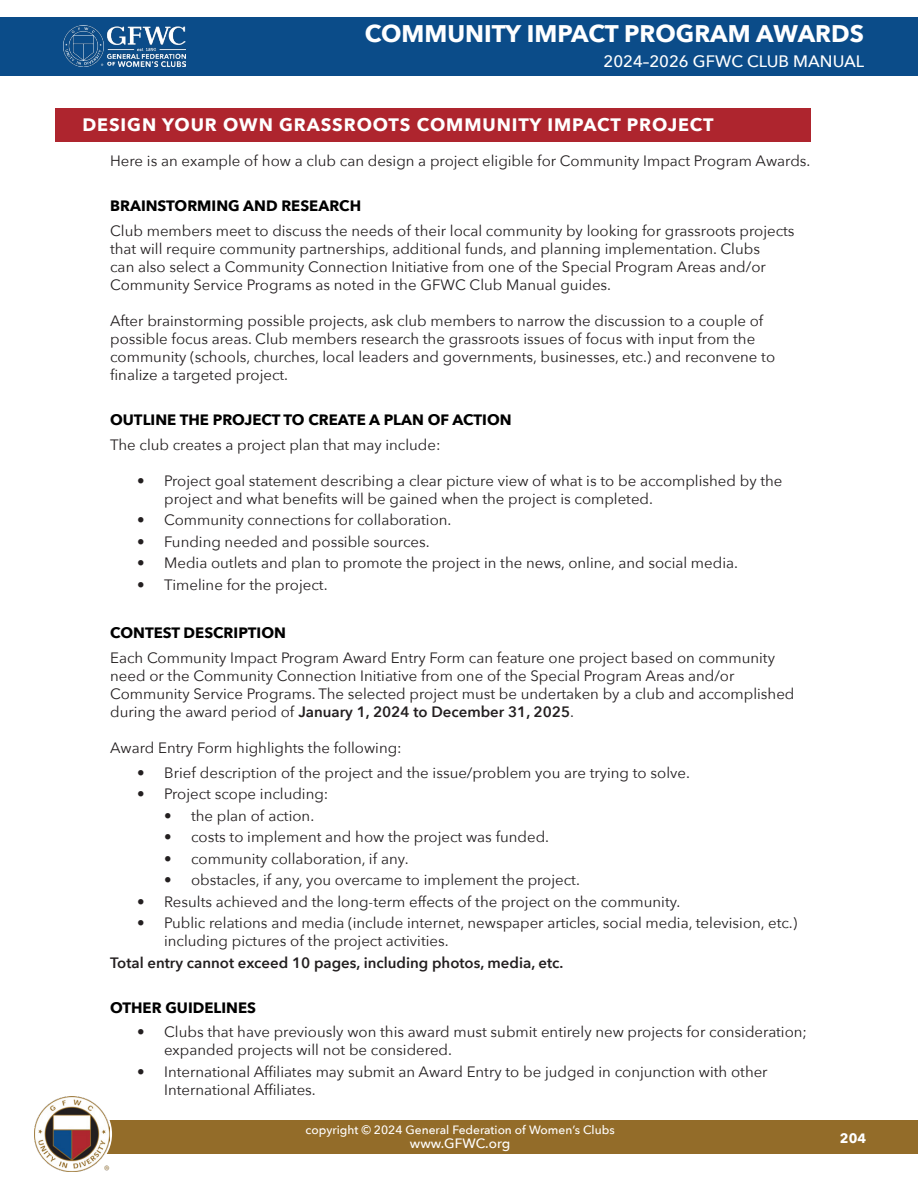
<style>
.page{position:relative;width:918px;height:1188px;background:#fff}
.page>*{position:absolute;margin:0;border:0;box-sizing:border-box;transform-origin:0 0}
.t1{font:700 24px "Avenir Next";color:#fff}
.t2{font:700 18px "Avenir Next";letter-spacing:.05em;color:#fff}
.t3{font:500 16.5px "Avenir Next";color:#fff}
.t4{font:15px/18px "Avenir Next";color:#231f20}
.t5{font:700 15px "Avenir Next";color:#000}
.t6{font:600 15px "Avenir Next";color:#231f20}
.t7{font:500 13.5px "Avenir Next";color:#fff}
.t8{font:700 13.5px "Avenir Next";color:#fff}
.t9{font:500 12px "Avenir Next";color:#fff}
.s1{font-weight:600}
</style>
<div class="page">
<div style="left:0;top:17px;width:918px;height:59px;background:#0b4c89"></div>
<div style="left:73px;top:1120px;width:845px;height:34px;background:#936c29"></div>
<svg style="left:31px;top:1094px;width:81px;height:80px"></svg>
<img style="left:63px;top:26px;width:123px;height:41px">
<img style="left:34px;top:1096px;width:75px;height:76px">
<div style="left:55px;top:108px;width:756px;height:34px;background:#ae252e"></div>
<h1 class="t1" style="left:365px;top:18px;width:501px">COMMUNITY IMPACT PROGRAM AWARDS</h1>
<p class="t3" style="left:604px;top:50px;width:262px">2024–2026 GFWC CLUB MANUAL</p>
<p class="t2" style="left:82px;top:113px;width:633px">DESIGN YOUR OWN GRASSROOTS COMMUNITY IMPACT PROJECT</p>
<p class="t4" style="left:110px;top:152px;width:702px">Here is an example of how a club can design a project eligible for Community Impact Program Awards.</p>
<p class="t5" style="left:110px;top:196px;width:253px">BRAINSTORMING AND RESEARCH</p>
<p class="t4" style="left:110px;top:222px;width:686px">Club members meet to discuss the needs of their local community by looking for grassroots projects that will require community partnerships, additional funds, and planning implementation. Clubs<br>can also select a Community Connection Initiative from one of the Special Program Areas and/or Community Service Programs as noted in the GFWC Club Manual guides.</p>
<p class="t4" style="left:110px;top:312px;width:667px">After brainstorming possible projects, ask club members to narrow the discussion to a couple of possible focus areas. Club members research the grassroots issues of focus with input from the community (schools, churches, local leaders and governments, businesses, etc.) and reconvene to finalize a targeted project.</p>
<p class="t5" style="left:110px;top:410px;width:403px">OUTLINE THE PROJECT TO CREATE A PLAN OF ACTION</p>
<p class="t4" style="left:110px;top:436px;width:332px">The club creates a project plan that may include:</p>
<p class="t4" style="left:164px;top:472px;width:620px;text-indent:-27px">• Project goal statement describing a clear picture view of what is to be accomplished by the project and what benefits will be gained when the project is completed.</p>
<p class="t4" style="left:137px;top:511px;width:316px">• Community connections for collaboration.</p>
<p class="t4" style="left:137px;top:533px;width:294px">• Funding needed and possible sources.</p>
<p class="t4" style="left:137px;top:554px;width:602px">• Media outlets and plan to promote the project in the news, online, and social media.</p>
<p class="t4" style="left:137px;top:576px;width:192px">• Timeline for the project.</p>
<p class="t5" style="left:110px;top:623px;width:177px">CONTEST DESCRIPTION</p>
<p class="t4" style="left:110px;top:649px;width:686px">Each Community Impact Program Award Entry Form can feature one project based on community need or the Community Connection Initiative from one of the Special Program Areas and/or Community Service Programs. The selected project must be undertaken by a club and accomplished during the award period of <span class="s1">January 1, 2024 to December 31, 2025</span>.</p>
<p class="t4" style="left:110px;top:739px;width:293px">Award Entry Form highlights the following:</p>
<p class="t4" style="left:137px;top:764px;width:554px">• Brief description of the project and the issue/problem you are trying to solve.</p>
<p class="t4" style="left:137px;top:785px;width:193px">• Project scope including:</p>
<p class="t4" style="left:164px;top:807px;width:152px">• the plan of action.</p>
<p class="t4" style="left:164px;top:828px;width:387px">• costs to implement and how the project was funded.</p>
<p class="t4" style="left:164px;top:850px;width:246px">• community collaboration, if any.</p>
<p class="t4" style="left:164px;top:871px;width:417px">• obstacles, if any, you overcame to implement the project.</p>
<p class="t4" style="left:137px;top:893px;width:545px">• Results achieved and the long-term effects of the project on the community.</p>
<p class="t4" style="left:164px;top:914px;width:635px;text-indent:-27px">• Public relations and media (include internet, newspaper articles, social media, television, etc.) including pictures of the project activities.</p>
<p class="t6" style="left:110px;top:953px;width:455px">Total entry cannot exceed 10 pages, including photos, media, etc.</p>
<p class="t5" style="left:110px;top:998px;width:147px">OTHER GUIDELINES</p>
<p class="t4" style="left:164px;top:1024px;width:644px;text-indent:-27px">• Clubs that have previously won this award must submit entirely new projects for consideration; expanded projects will not be considered.</p>
<p class="t4" style="left:164px;top:1063px;width:605px;text-indent:-27px">• International Affiliates may submit an Award Entry to be judged in conjunction with other<br>International Affiliates.</p>
<p class="t9" style="left:305px;top:1122px;width:311px">copyright © 2024 General Federation of Women’s Clubs</p>
<p class="t7" style="left:410px;top:1134px;width:102px">www.GFWC.org</p>
<p class="t8" style="left:840px;top:1129px;width:28px">204</p>
</div>
